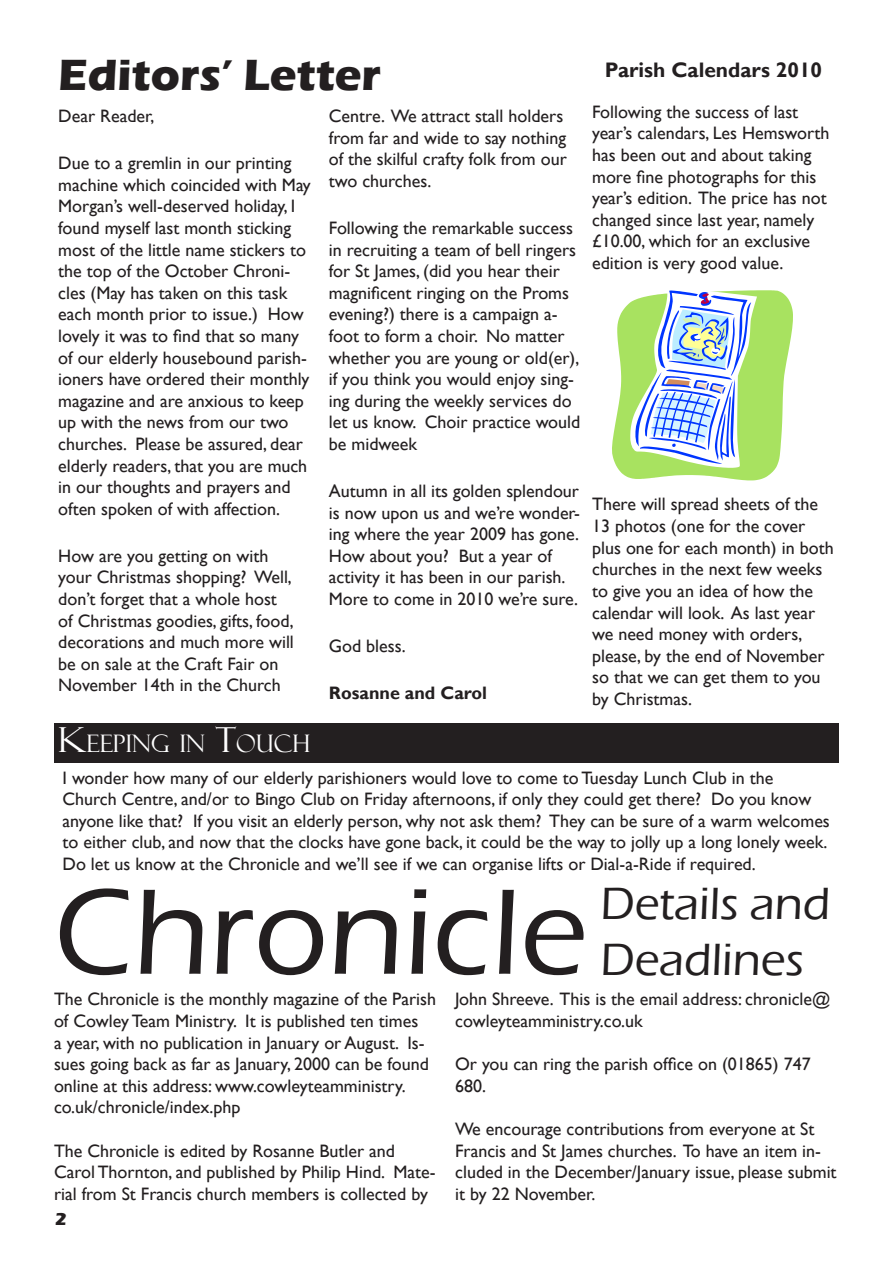
<style>
.page{position:relative;width:893px;height:1263px;background:#fff}
.page>*{position:absolute;margin:0;border:0;box-sizing:border-box;transform-origin:0 0}
.t1{font:500 126px "Eras ITC";color:#231f20}
.t2{font:500 46.5px/55.8px "Eras ITC";color:#231f20}
.t3{font:700 45px "Eras ITC";color:#231f20}
.t4{font:24.15px "Felix Titling";color:#fff}
.t5{font:700 21px "Gill Sans";color:#231f20}
.t6{font:18px/21.6px "Gill Sans";color:#231f20}
.t7{font:700 18px "Gill Sans";color:#231f20}
.t8{font:700 18px "Eras ITC";color:#231f20}
.s1{font-size:34.5px}
</style>
<div class="page">
<div style="left:54px;top:723px;width:785px;height:39px;background:#231f20"></div>
<svg style="left:612px;top:290px;width:181px;height:190px"></svg>
<h3 class="t3" style="left:58px;top:49px;width:324px">Editors’ Letter</h3>
<p class="t6" style="left:58px;top:105px;width:98px">Dear Reader,</p>
<p class="t6" style="left:58px;top:153px;width:254px">Due to a gremlin in our printing machine which coincided with May<br>Morgan’s well-deserved holiday, I found myself last month sticking most of the little name stickers to the top of the October Chroni&shy;cles (May has taken on this task each month prior to issue.) How lovely it was to find that so many of our elderly housebound parish&shy;ioners have ordered their monthly magazine and are anxious to keep up with the news from our two churches. Please be assured, dear elderly readers, that you are much in our thoughts and prayers and often spoken of with affection.</p>
<p class="t6" style="left:58px;top:545px;width:237px">How are you getting on with your Christmas shopping? Well, don’t forget that a whole host of Christmas goodies, gifts, food, decorations and much more will be on sale at the Craft Fair on<br>November 14th in the Church</p>
<h3 class="t4" style="left:58px;top:730px;width:254px"><span class="s1">K</span>EEPING IN <span class="s1">T</span>OUCH</h3>
<p class="t6" style="left:329px;top:105px;width:239px">Centre. We attract stall holders from far and wide to say nothing of the skilful crafty folk from our two churches.</p>
<p class="t6" style="left:329px;top:217px;width:253px">Following the remarkable success in recruiting a team of bell ringers for St James, (did you hear their magnificent ringing on the Proms evening?) there is a campaign a&shy;foot to form a choir. No matter whether you are young or old(er), if you think you would enjoy sing&shy;ing during the weekly services do let us know. Choir practice would be midweek</p>
<p class="t6" style="left:329px;top:480px;width:253px">Autumn in all its golden splendour is now upon us and we’re wonder&shy;ing where the year 2009 has gone.<br>How about you? But a year of activity it has been in our parish.<br>More to come in 2010 we’re sure.</p>
<p class="t6" style="left:329px;top:636px;width:78px">God bless.</p>
<p class="t7" style="left:329px;top:682px;width:160px">Rosanne and Carol</p>
<p class="t5" style="left:605px;top:57px;width:219px">Parish Calendars 2010</p>
<p class="t6" style="left:592px;top:101px;width:239px">Following the success of last year’s calendars, Les Hemsworth has been out and about taking more fine photographs for this year’s edition. The price has not changed since last year, namely £10.00, which for an exclusive edition is very good value.</p>
<p class="t6" style="left:592px;top:494px;width:243px">There will spread sheets of the<br>13 photos (one for the cover plus one for each month) in both churches in the next few weeks to give you an idea of how the calendar will look. As last year we need money with orders, please, by the end of November so that we can get them to you by Christmas.</p>
<p class="t6" style="left:63px;top:767px;width:769px">I wonder how many of our elderly parishioners would love to come to Tuesday Lunch Club in the Church Centre, and/or to Bingo Club on Friday afternoons, if only they could get there? Do you know anyone like that? If you visit an elderly person, why not ask them? They can be sure of a warm welcomes to either club, and now that the clocks have gone back, it could be the way to jolly up a long lonely week.<br>Do let us know at the Chronicle and we’ll see if we can organise lifts or Dial-a-Ride if required.</p>
<h1 class="t1" style="left:54px;top:861px;width:535px">Chronicle</h1>
<h2 class="t2" style="left:601px;top:876px;width:231px">Details and<br>Deadlines</h2>
<p class="t6" style="left:54px;top:989px;width:384px">The Chronicle is the monthly magazine of the Parish of Cowley Team Ministry. It is published ten times<br>a year, with no publication in January or August. Is&shy;sues going back as far as January, 2000 can be found online at this address: www.cowleyteamministry. co.uk/chronicle/index.php</p>
<p class="t6" style="left:54px;top:1140px;width:383px">The Chronicle is edited by Rosanne Butler and<br>Carol Thornton, and published by Philip Hind. Mate&shy;rial from St Francis church members is collected by</p>
<p class="t8" style="left:55px;top:1208px;width:13px">2</p>
<p class="t6" style="left:455px;top:989px;width:377px">John Shreeve. This is the email address: chronicle@ cowleyteamministry.co.uk</p>
<p class="t6" style="left:455px;top:1054px;width:357px">Or you can ring the parish office on (01865) 747<br>680.</p>
<p class="t6" style="left:455px;top:1118px;width:383px">We encourage contributions from everyone at St Francis and St James churches. To have an item in&shy;cluded in the December/January issue, please submit it by 22 November.</p>
</div>
